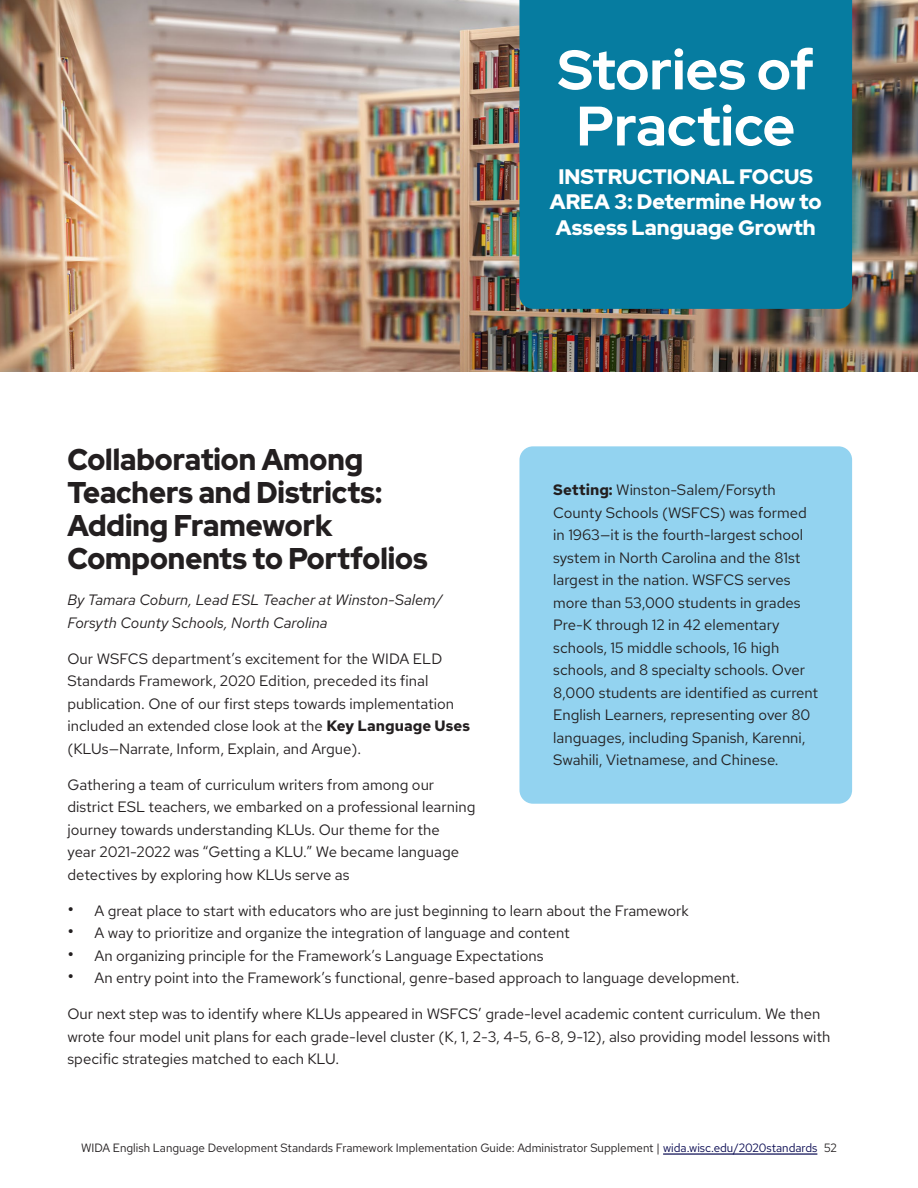
<style>
.page{position:relative;width:918px;height:1188px;background:#fff}
.page>*{position:absolute;margin:0;border:0;box-sizing:border-box;transform-origin:0 0}
.t1{font:700 55.5px/56.1px "Red Hat Display";color:#fff;text-align:center}
.t2{font:900 30px/33px "Red Hat Display";color:#231f20;scale:.95 1}
.t3{font:900 21px/25.2px "Red Hat Display";color:#fff;text-align:center}
.Body_text{font:15px/22.5px "Red Hat Text";color:#231f20}
.blue_annotation{font:15px/22.5px "Red Hat Text";color:#231f20}
.Body_text-2{font:italic 15px/22.5px "Red Hat Text";color:#231f20}
.Body_text-bullet{font:15px "Red Hat Text";color:#231f20}
.Body_text-3{font:12px "Red Hat Text";color:#231f20}
.s1{font-weight:700}
.s2{font-size:19.5px}
.s3{color:#070850}
</style>
<div class="page">
<img style="left:0;top:0;width:918px;height:372px">
<div style="left:519px;top:446px;width:333px;height:358px;background:#93d3f0;border-radius:14px"></div>
<div style="left:519px;top:0;width:333px;height:309px;background:#067ca0"></div>
<hr style="left:663px;top:1153px;width:154px;height:2px;background:#070850">
<h1 class="t1" style="left:558px;top:41px;width:257px">Stories of<br>Practice</h1>
<h2 class="t3" style="left:550px;top:164px;width:273px">INSTRUCTIONAL FOCUS<br>AREA 3: Determine How to<br>Assess Language Growth</h2>
<h3 class="t2" style="left:68px;top:442px;width:381px">Collaboration Among<br>Teachers and Districts:<br>Adding Framework<br>Components to Portfolios</h3>
<p class="Body_text-2" style="left:68px;top:588px;width:377px">By Tamara Coburn, Lead ESL Teacher at Winston-Salem/<br>Forsyth County Schools, North Carolina</p>
<p class="Body_text" style="left:68px;top:647px;width:404px">Our WSFCS department’s excitement for the WIDA ELD Standards Framework, 2020 Edition, preceded its final publication. One of our first steps towards implementation included an extended close look at the <span class="s1">Key Language Uses </span>(KLUs—Narrate, Inform, Explain, and Argue).</p>
<p class="Body_text" style="left:68px;top:773px;width:409px">Gathering a team of curriculum writers from among our district ESL teachers, we embarked on a professional learning journey towards understanding KLUs. Our theme for the<br>year 2021-2022 was “Getting a KLU.” We became language detectives by exploring how KLUs serve as</p>
<p class="Body_text-bullet" style="left:68px;top:901px;width:623px"><span class="s2">•</span> A great place to start with educators who are just beginning to learn about the Framework</p>
<p class="blue_annotation" style="left:68px;top:921px;width:504px"><span class="s2">•</span> A way to prioritize and organize the integration of language and content</p>
<p class="blue_annotation" style="left:68px;top:944px;width:477px"><span class="s2">•</span> An organizing principle for the Framework’s Language Expectations</p>
<p class="blue_annotation" style="left:68px;top:966px;width:674px"><span class="s2">•</span> An entry point into the Framework’s functional, genre-based approach to language development.</p>
<p class="Body_text" style="left:68px;top:1002px;width:765px">Our next step was to identify where KLUs appeared in WSFCS’ grade-level academic content curriculum. We then wrote four model unit plans for each grade-level cluster (K, 1, 2-3, 4-5, 6-8, 9-12), also providing model lessons with specific strategies matched to each KLU.</p>
<p class="blue_annotation" style="left:553px;top:479px;width:267px"><span class="s1">Setting:</span> Winston-Salem/Forsyth County Schools (WSFCS) was formed in 1963—it is the fourth-largest school system in North Carolina and the 81st largest in the nation. WSFCS serves more than 53,000 students in grades Pre-K through 12 in 42 elementary schools, 15 middle schools, 16 high schools, and 8 specialty schools. Over 8,000 students are identified as current English Learners, representing over 80 languages, including Spanish, Karenni, Swahili, Vietnamese, and Chinese.</p>
<p class="Body_text-3" style="left:81px;top:1140px;width:738px">WIDA English Language Development Standards Framework Implementation Guide: Administrator Supplement | <span class="s3">wida.wisc.edu/2020standards</span></p>
<p class="Body_text-3" style="left:824px;top:1140px;width:14px">52</p>
</div>
